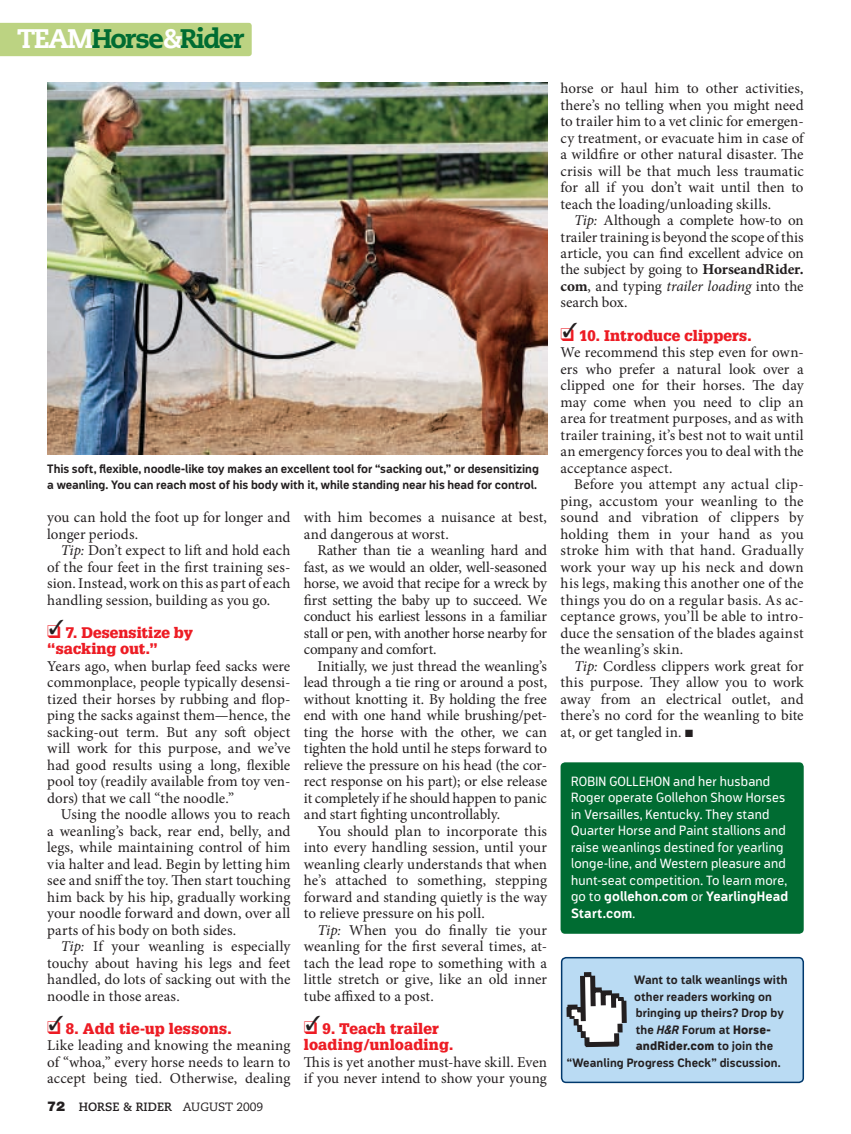
<style>
.page{position:relative;width:851px;height:1134px;background:#fff}
.page>*{position:absolute;margin:0;border:0;box-sizing:border-box;transform-origin:0 0}
.t1{font:800 26.85px "Caecilia";letter-spacing:-.055em;color:#006c32}
.t2{font:15px/16.5px "Minion Pro";color:#231f20;text-align:justify}
.t3{font:900 15px/16.5px "Glypha";letter-spacing:.01em;color:#ed1c24}
.t4{font:13.5px/16.5px "Modus";letter-spacing:.01em;color:#fff}
.t5{font:700 12px/16.5px "Modus";color:#231f20}
.t6{font:700 12px "Caecilia";color:#231f20}
.t7{font:800 12px "Modus";letter-spacing:.01em;color:#231f20}
.s1{color:#fff}
.s2{font-style:italic}
.s3{font-family:"Helvetica Neue";font-weight:900;font-size:13.5px}
.s4{font-weight:400}
.s5{font-family:"Minion Pro Bold Capt"}
.s6{font-weight:700}
.s7{font-weight:800}
</style>
<div class="page">
<div style="left:561px;top:958px;width:242px;height:124px;background:#badbf3;border-radius:4px"></div>
<div style="left:561px;top:957px;width:243px;height:126px;border:2px solid #00386c;border-radius:4px"></div>
<div style="left:0;top:23px;width:252px;height:33px;background:#bcd382"></div>
<div style="left:560px;top:762px;width:243px;height:172px;background:#006c32;border-radius:4px"></div>
<svg style="left:562px;top:969px;width:65px;height:80px"></svg>
<img style="left:48px;top:82px;width:499px;height:373px">
<h1 class="t1" style="left:17px;top:22px;width:229px"><span class="s1">TEAM</span>Horse<span class="s1">&amp;</span>Rider</h1>
<p class="t5" style="left:47px;top:460px;width:493px">This soft, flexible, noodle-like toy makes an excellent tool for “sacking out,” or desensitizing a weanling. You can reach most of his body with it, while standing near his head for control.</p>
<p class="t2" style="left:47px;top:509px;width:244px">you can hold the foot up for longer and longer periods.</p>
<p class="t2" style="left:47px;top:542px;width:245px;text-indent:14px"><span class="s2">Tip:</span> Don’t expect to lift and hold each of the four feet in the first training ses&shy;sion. Instead, work on this as part of each handling session, building as you go.</p>
<p class="t3" style="left:47px;top:624px;width:147px">❑ 7. Desensitize by “sacking out.”</p>
<p class="t2" style="left:47px;top:658px;width:245px">Years ago, when burlap feed sacks were commonplace, people typically desensi&shy;tized their horses by rubbing and flop&shy;ping the sacks against them—hence, the sacking-out term. But any soft object will work for this purpose, and we’ve had good results using a long, flexible pool toy (readily available from toy ven&shy;dors) that we call “the noodle.”</p>
<p class="t2" style="left:47px;top:806px;width:245px;text-indent:13px">Using the noodle allows you to reach a weanling’s back, rear end, belly, and legs, while maintaining control of him via halter and lead. Begin by letting him see and sniff the toy. Then start touching him back by his hip, gradually working your noodle forward and down, over all parts of his body on both sides.</p>
<p class="t2" style="left:47px;top:938px;width:245px;text-indent:14px"><span class="s2">Tip:</span> If your weanling is especially touchy about having his legs and feet handled, do lots of sacking out with the noodle in those areas.</p>
<p class="t3" style="left:47px;top:1020px;width:186px">❑ 8. Add tie-up lessons.</p>
<p class="t2" style="left:47px;top:1037px;width:244px">Like leading and knowing the meaning of “whoa,” every horse needs to learn to accept being tied. Otherwise, dealing</p>
<p class="t6" style="left:47px;top:1099px;width:217px"><span class="s3">72</span> HORSE &amp; RIDER <span class="s4">AUGUST 2009</span></p>
<p class="t2" style="left:304px;top:509px;width:244px">with him becomes a nuisance at best, and dangerous at worst.</p>
<p class="t2" style="left:304px;top:542px;width:245px;text-indent:13px">Rather than tie a weanling hard and fast, as we would an older, well-seasoned horse, we avoid that recipe for a wreck by first setting the baby up to succeed. We conduct his earliest lessons in a familiar stall or pen, with another horse nearby for company and comfort.</p>
<p class="t2" style="left:304px;top:658px;width:245px;text-indent:13px">Initially, we just thread the weanling’s lead through a tie ring or around a post, without knotting it. By holding the free end with one hand while brushing/pet&shy;ting the horse with the other, we can tighten the hold until he steps forward to relieve the pressure on his head (the cor&shy;rect response on his part); or else release it completely if he should happen to panic and start fighting uncontrollably.</p>
<p class="t2" style="left:304px;top:823px;width:245px;text-indent:13px">You should plan to incorporate this into every handling session, until your weanling clearly understands that when he’s attached to something, stepping forward and standing quietly is the way to relieve pressure on his poll.</p>
<p class="t2" style="left:304px;top:922px;width:244px;text-indent:13px"><span class="s2">Tip:</span> When you do finally tie your weanling for the first several times, at&shy;tach the lead rope to something with a little stretch or give, like an old inner tube affixed to a post.</p>
<p class="t3" style="left:304px;top:1020px;width:151px">❑ 9. Teach trailer loading/unloading.</p>
<p class="t2" style="left:304px;top:1054px;width:244px">This is yet another must-have skill. Even if you never intend to show your young</p>
<p class="t2" style="left:560px;top:80px;width:245px">horse or haul him to other activities, there’s no telling when you might need to trailer him to a vet clinic for emergen&shy;cy treatment, or evacuate him in case of a wildfire or other natural disaster. The crisis will be that much less traumatic for all if you don’t wait until then to teach the loading/unloading skills.</p>
<p class="t2" style="left:560px;top:212px;width:245px;text-indent:14px"><span class="s2">Tip:</span> Although a complete how-to on trailer training is beyond the scope of this article, you can find excellent advice on the subject by going to <span class="s5">HorseandRider. com</span>, and typing <span class="s2">trailer loading</span> into the search box.</p>
<p class="t3" style="left:560px;top:327px;width:193px">❑ 10. Introduce clippers.</p>
<p class="t2" style="left:560px;top:344px;width:245px">We recommend this step even for own&shy;ers who prefer a natural look over a clipped one for their horses. The day may come when you need to clip an area for treatment purposes, and as with trailer training, it’s best not to wait until an emergency forces you to deal with the acceptance aspect.</p>
<p class="t2" style="left:560px;top:476px;width:245px;text-indent:14px">Before you attempt any actual clip&shy;ping, accustom your weanling to the sound and vibration of clippers by holding them in your hand as you stroke him with that hand. Gradually work your way up his neck and down his legs, making this another one of the things you do on a regular basis. As ac&shy;ceptance grows, you’ll be able to intro&shy;duce the sensation of the blades against the weanling’s skin.</p>
<p class="t2" style="left:560px;top:658px;width:244px;text-indent:14px"><span class="s2">Tip:</span> Cordless clippers work great for this purpose. They allow you to work away from an electrical outlet, and there’s no cord for the weanling to bite at, or get tangled in. ■</p>
<p class="t4" style="left:571px;top:773px;width:218px">ROBIN GOLLEHON and her husband Roger operate Gollehon Show Horses in Versailles, Kentucky. They stand Quarter Horse and Paint stallions and raise weanlings destined for yearling longe-line, and Western pleasure and hunt-seat competition. To learn more, go to <span class="s6">gollehon.com</span> or <span class="s6">YearlingHead Start.com</span>.</p>
<p class="t5" style="left:634px;top:972px;width:155px">Want to talk weanlings with</p>
<p class="t5" style="left:634px;top:988px;width:139px">other readers working on</p>
<p class="t5" style="left:635px;top:1005px;width:150px">bringing up theirs? Drop by</p>
<p class="t5" style="left:635px;top:1021px;width:137px">the <span class="s2">H&amp;R</span> Forum at <span class="s7">Horse-</span></p>
<p class="t7" style="left:635px;top:1039px;width:139px">andRider.com <span class="s6">to join the</span></p>
<p class="t5" style="left:566px;top:1054px;width:215px">“Weanling Progress Check” discussion.</p>
</div>
